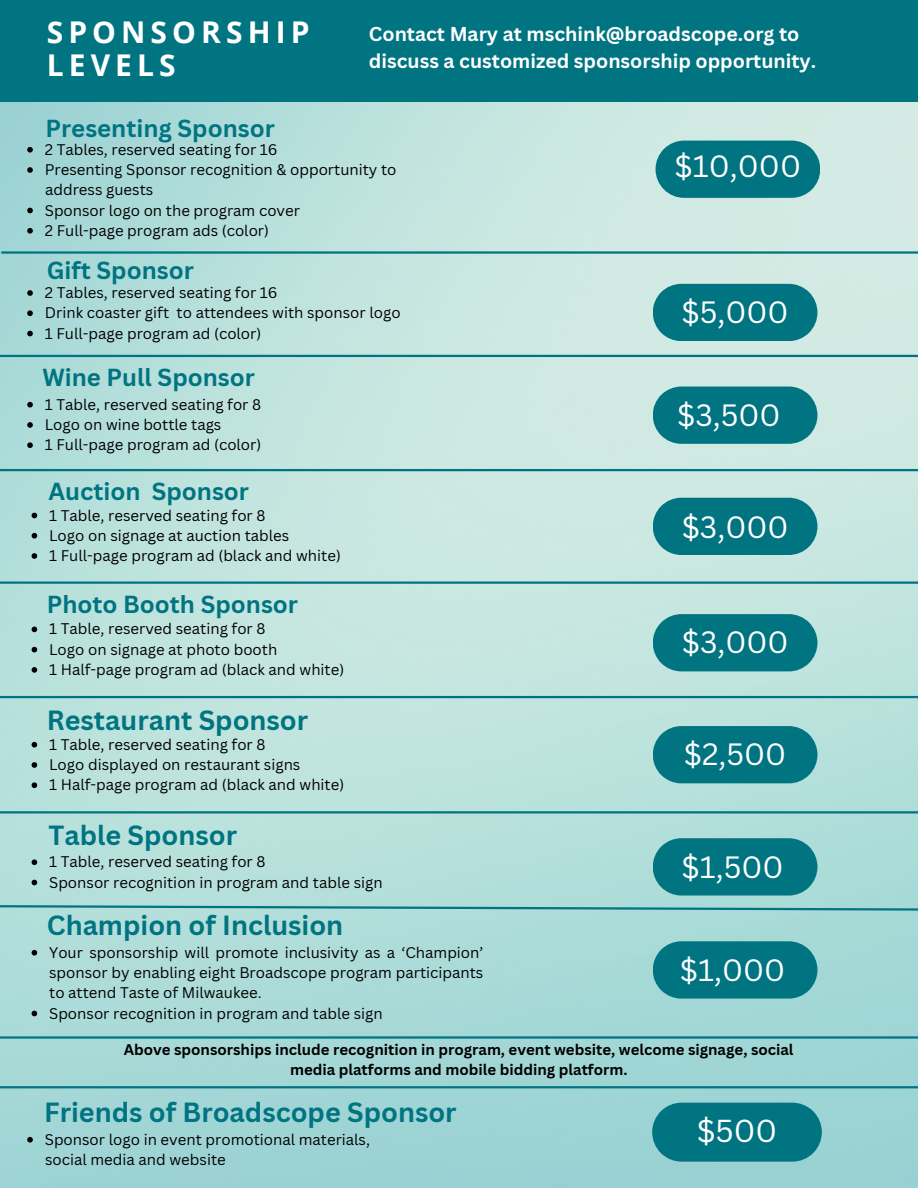
<style>
.page{position:relative;width:918px;height:1188px;background:#fff}
.page>*{position:absolute;margin:0;border:0;box-sizing:border-box;transform-origin:0 0}
.t1{font:30.9px "Canva Sans";color:#fff}
.t2{font:30px "Canva Sans";color:#fff}
.t3{font:700 30px/33.8px "Open Sans";letter-spacing:.17em;color:#fff}
.t4{font:700 27px "Canva Sans";color:#007481}
.t5{font:700 24px "Canva Sans";color:#007481}
.t6{font:700 19.5px/27px "Canva Sans";color:#fff}
.t7{font:15px/20.2px "Canva Sans";color:#000;text-align:justify}
.t8{font:700 15px/20.2px "Canva Sans";color:#000;text-align:center}
</style>
<div class="page">
<img style="left:0;top:101px;width:918px;height:1087px">
<div style="left:0;top:0;width:918px;height:101px;background:#007481"></div>
<hr style="left:1px;top:251px;width:917px;height:3px;background:#007481">
<hr style="left:0;top:469px;width:918px;height:2px;background:#007481">
<hr style="left:0;top:582px;width:918px;height:2px;background:#007481">
<hr style="left:0;top:696px;width:918px;height:2px;background:#007481">
<hr style="left:0;top:811px;width:918px;height:2px;background:#007481">
<hr style="left:0;top:1036px;width:918px;height:3px;background:#007481">
<hr style="left:0;top:1086px;width:918px;height:2px;background:#007481">
<svg style="left:27px;top:147px;width:6px;height:6px"></svg>
<svg style="left:27px;top:167px;width:6px;height:6px"></svg>
<svg style="left:27px;top:208px;width:6px;height:5px"></svg>
<svg style="left:27px;top:228px;width:6px;height:6px"></svg>
<svg style="left:656px;top:141px;width:164px;height:57px;background:#0f7c88"></svg>
<svg style="left:27px;top:290px;width:6px;height:6px"></svg>
<svg style="left:27px;top:310px;width:6px;height:6px"></svg>
<svg style="left:27px;top:331px;width:6px;height:5px"></svg>
<svg style="left:653px;top:284px;width:164px;height:57px;background:#0e7c87"></svg>
<svg style="left:27px;top:402px;width:6px;height:6px"></svg>
<svg style="left:27px;top:422px;width:6px;height:6px"></svg>
<svg style="left:27px;top:442px;width:6px;height:6px"></svg>
<hr style="left:0;top:355px;width:918px;height:2px;background:#007481">
<svg style="left:653px;top:387px;width:164px;height:57px;background:#0f7c88"></svg>
<svg style="left:32px;top:513px;width:5px;height:5px"></svg>
<svg style="left:32px;top:533px;width:5px;height:6px"></svg>
<svg style="left:32px;top:553px;width:5px;height:6px"></svg>
<svg style="left:653px;top:498px;width:164px;height:57px;background:#0e7c87"></svg>
<svg style="left:653px;top:614px;width:164px;height:57px;background:#0e7c87"></svg>
<svg style="left:32px;top:742px;width:5px;height:6px"></svg>
<svg style="left:32px;top:762px;width:5px;height:6px"></svg>
<svg style="left:32px;top:782px;width:5px;height:6px"></svg>
<svg style="left:653px;top:726px;width:164px;height:57px;background:#0d7b87"></svg>
<svg style="left:653px;top:941px;width:164px;height:58px;background:#0d7c88"></svg>
<svg style="left:652px;top:1103px;width:170px;height:59px;background:#0c7b87"></svg>
<svg style="left:0;top:904px;width:918px;height:8px;background:#7dbfc0"></svg>
<svg style="left:32px;top:859px;width:5px;height:6px"></svg>
<svg style="left:32px;top:880px;width:5px;height:5px"></svg>
<svg style="left:653px;top:838px;width:164px;height:58px;background:#0e7c88"></svg>
<svg style="left:32px;top:627px;width:5px;height:5px"></svg>
<svg style="left:32px;top:647px;width:5px;height:5px"></svg>
<svg style="left:32px;top:667px;width:5px;height:6px"></svg>
<svg style="left:32px;top:950px;width:5px;height:6px"></svg>
<svg style="left:32px;top:1011px;width:5px;height:5px"></svg>
<svg style="left:27px;top:1137px;width:6px;height:6px"></svg>
<h2 class="t3" style="left:47px;top:14px;width:264px">SPONSORSHIP<br>LEVELS</h2>
<h2 class="t6" style="left:369px;top:20px;width:449px">Contact Mary at mschink@broadscope.org to discuss a customized sponsorship opportunity.</h2>
<p class="t5" style="left:46px;top:111px;width:231px">Presenting Sponsor</p>
<h1 class="t7" style="left:45px;top:139px;width:234px">2 Tables, reserved seating for 16</h1>
<h5 class="t7" style="left:45px;top:159px;width:353px">Presenting Sponsor recognition &amp; opportunity to</h5>
<h4 class="t7" style="left:45px;top:179px;width:110px">address guests</h4>
<p class="t7" style="left:45px;top:200px;width:257px">Sponsor logo on the program cover</p>
<p class="t7" style="left:45px;top:220px;width:226px">2 Full-page program ads (color)</p>
<p class="t5" style="left:47px;top:253px;width:149px">Gift Sponsor</p>
<p class="t7" style="left:45px;top:282px;width:234px">2 Tables, reserved seating for 16</p>
<h2 class="t7" style="left:45px;top:302px;width:357px">Drink coaster gift to attendees with sponsor logo</h2>
<h4 class="t7" style="left:45px;top:323px;width:218px">1 Full-page program ad (color)</h4>
<p class="t5" style="left:42px;top:360px;width:214px">Wine Pull Sponsor</p>
<h2 class="t7" style="left:45px;top:394px;width:218px">1 Table, reserved seating for 8</h2>
<h4 class="t7" style="left:45px;top:414px;width:178px">Logo on wine bottle tags</h4>
<h2 class="t7" style="left:45px;top:434px;width:218px">1 Full-page program ad (color)</h2>
<p class="t5" style="left:48px;top:475px;width:202px">Auction Sponsor</p>
<p class="t7" style="left:49px;top:505px;width:218px">1 Table, reserved seating for 8</p>
<h4 class="t7" style="left:49px;top:525px;width:242px">Logo on signage at auction tables</h4>
<p class="t7" style="left:49px;top:545px;width:293px">1 Full-page program ad (black and white)</p>
<h3 class="t5" style="left:47px;top:587px;width:253px">Photo Booth Sponsor</h3>
<p class="t7" style="left:49px;top:619px;width:218px">1 Table, reserved seating for 8</p>
<p class="t7" style="left:49px;top:639px;width:230px">Logo on signage at photo booth</p>
<h2 class="t7" style="left:49px;top:659px;width:297px">1 Half-page program ad (black and white)</h2>
<p class="t4" style="left:47px;top:702px;width:263px">Restaurant Sponsor</p>
<h2 class="t7" style="left:49px;top:734px;width:218px">1 Table, reserved seating for 8</h2>
<h4 class="t7" style="left:49px;top:754px;width:253px">Logo displayed on restaurant signs</h4>
<p class="t7" style="left:49px;top:774px;width:297px">1 Half-page program ad (black and white)</p>
<h2 class="t4" style="left:48px;top:816px;width:190px">Table Sponsor</h2>
<h3 class="t7" style="left:49px;top:851px;width:218px">1 Table, reserved seating for 8</h3>
<p class="t7" style="left:49px;top:872px;width:335px">Sponsor recognition in program and table sign</p>
<h6 class="t4" style="left:47px;top:906px;width:298px">Champion of Inclusion</h6>
<p class="t7" style="left:49px;top:942px;width:436px">Your sponsorship will promote inclusivity as a ‘Champion’ sponsor by enabling eight Broadscope program participants to attend Taste of Milwaukee.</p>
<h2 class="t7" style="left:49px;top:1003px;width:335px">Sponsor recognition in program and table sign</h2>
<p class="t2" style="left:675px;top:145px;width:128px">$10,000</p>
<p class="t2" style="left:682px;top:291px;width:109px">$5,000</p>
<p class="t2" style="left:677px;top:394px;width:105px">$3,500</p>
<p class="t2" style="left:682px;top:506px;width:108px">$3,000</p>
<h3 class="t2" style="left:682px;top:621px;width:108px">$3,000</h3>
<p class="t2" style="left:684px;top:733px;width:104px">$2,500</p>
<p class="t2" style="left:682px;top:846px;width:104px">$1,500</p>
<p class="t2" style="left:680px;top:949px;width:107px">$1,000</p>
<p class="t8" style="left:124px;top:1039px;width:671px">Above sponsorships include recognition in program, event website, welcome signage, social media platforms and mobile bidding platform.</p>
<h3 class="t4" style="left:44px;top:1093px;width:414px">Friends of Broadscope Sponsor</h3>
<p class="t7" style="left:45px;top:1129px;width:327px">Sponsor logo in event promotional materials,</p>
<p class="t7" style="left:45px;top:1149px;width:182px">social media and website</p>
<p class="t1" style="left:697px;top:1109px;width:82px">$500</p>
</div>
